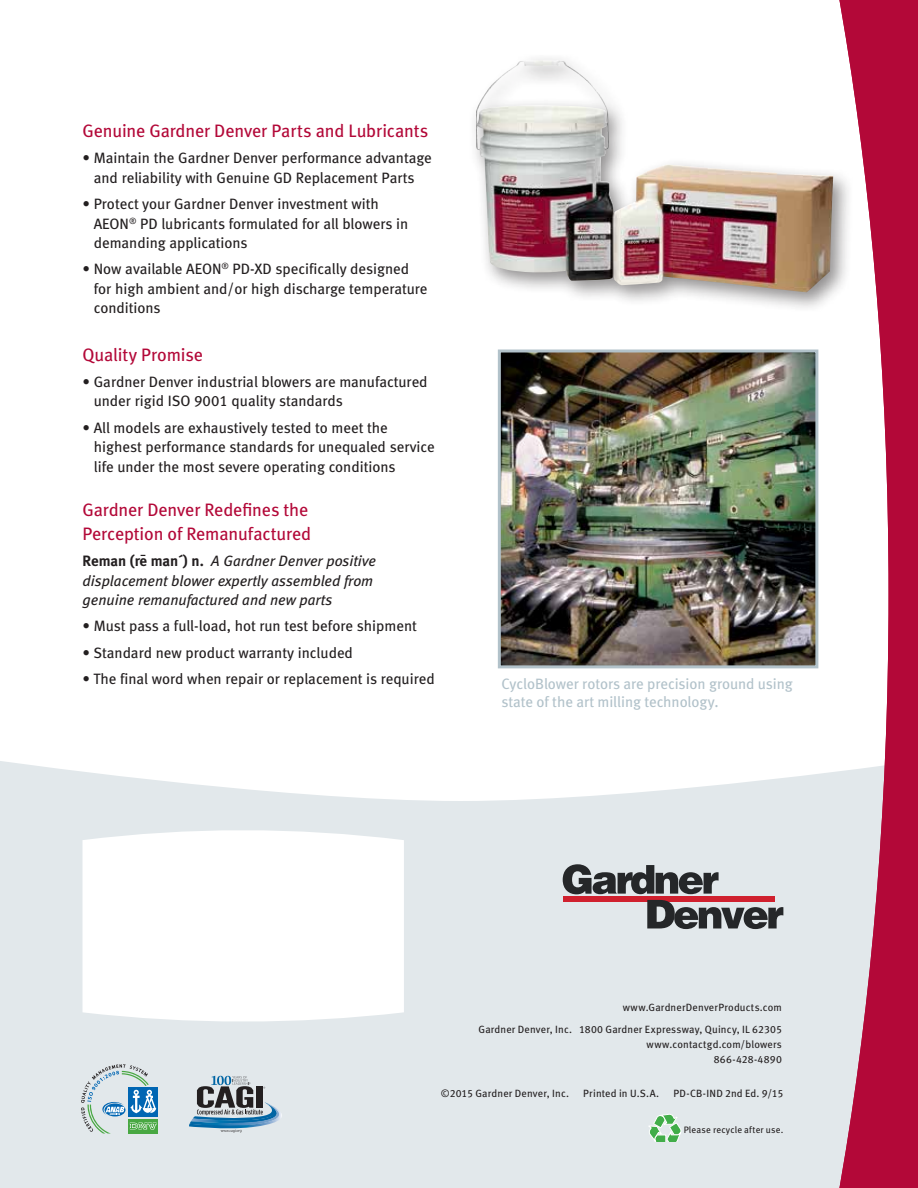
<style>
.page{position:relative;width:918px;height:1188px;background:#fff}
.page>*{position:absolute;margin:0;border:0;box-sizing:border-box;transform-origin:0 0}
.t1{font:18px/24px "Meta Book LF";letter-spacing:-.01em;color:#b30838}
.t2{font:15px/19.5px "Meta Book LF";color:#231f20}
.t3{font:italic 15px/19.5px "Meta Book LF";color:#231f20}
.t4{font:15px/18px "Meta Book LF";color:#b2c2ca}
.t5{font:10.5px/21.8px "Meta Book LF";letter-spacing:.015em;color:#231f20;text-align:right}
.t6{font:9.3px "Meta Book LF";letter-spacing:.02em;color:#231f20}
.s1{font-family:"Meta Bold LF";font-style:normal}
</style>
<div class="page">
<svg style="left:0;top:761px;width:837px;height:427px;background:#e4e9ec"></svg>
<svg style="left:83px;top:829px;width:321px;height:196px"></svg>
<svg style="left:837px;top:0;width:81px;height:1188px;fill:#b30838"></svg>
<div style="left:467px;top:52px;width:388px;height:261px;background:#231f20;opacity:.5"></div>
<img style="left:476px;top:60px;width:357px;height:232px">
<img style="left:502px;top:354px;width:312px;height:310px">
<div style="left:498px;top:350px;width:320px;height:318px;border:3px solid #b2c2ca"></div>
<div style="left:128px;top:1087px;width:30px;height:30px;background:#0066b3"></div>
<div style="left:128px;top:1119px;width:30px;height:15px;background:#48a842"></div>
<svg style="left:81px;top:1064px;width:76px;height:69px"></svg>
<svg style="left:189px;top:1076px;width:116px;height:57px;background:#a5b6c1"></svg>
<div style="left:563px;top:897px;width:212px;height:5px;background:#d0202e"></div>
<svg style="left:563px;top:864px;width:156px;height:30px;background:#787c7f"></svg>
<svg style="left:647px;top:900px;width:136px;height:29px;background:#777174"></svg>
<svg style="left:648px;top:1114px;width:33px;height:27px"></svg>
<p class="t1" style="left:82px;top:119px;width:347px">Genuine Gardner Denver Parts and Lubricants</p>
<p class="t2" style="left:82px;top:148px;width:351px;text-align:center">• Maintain the Gardner Denver performance advantage and reliability with Genuine GD Replacement Parts</p>
<p class="t2" style="left:94px;top:194px;width:316px;text-indent:-11px">• Protect your Gardner Denver investment with<br>AEON<sup>®</sup> PD lubricants formulated for all blowers in demanding applications</p>
<p class="t2" style="left:94px;top:259px;width:335px;text-indent:-11px">• Now available AEON<sup>®</sup> PD-XD specifically designed for high ambient and/or high discharge temperature conditions</p>
<p class="t1" style="left:82px;top:342px;width:122px">Quality Promise</p>
<p class="t2" style="left:94px;top:372px;width:335px;text-indent:-11px">• Gardner Denver industrial blowers are manufactured under rigid ISO 9001 quality standards</p>
<p class="t2" style="left:94px;top:418px;width:342px;text-indent:-11px">• All models are exhaustively tested to meet the highest performance standards for unequaled service life under the most severe operating conditions</p>
<p class="t1" style="left:82px;top:497px;width:230px">Gardner Denver Redefines the<br>Perception of Remanufactured</p>
<p class="t3" style="left:82px;top:551px;width:295px"><span class="s1">Reman (re¯ man´) n.</span> A Gardner Denver positive displacement blower expertly assembled from genuine remanufactured and new parts</p>
<p class="t2" style="left:82px;top:616px;width:336px">• Must pass a full-load, hot run test before shipment</p>
<p class="t2" style="left:82px;top:643px;width:272px">• Standard new product warranty included</p>
<p class="t2" style="left:82px;top:669px;width:354px">• The final word when repair or replacement is required</p>
<p class="t4" style="left:501px;top:674px;width:293px">CycloBlower rotors are precision ground using state of the art milling technology.</p>
<p class="t5" style="left:479px;top:997px;width:305px">www.GardnerDenverProducts.com<br>Gardner Denver, Inc. 1800 Gardner Expressway, Quincy, IL 62305</p>
<p class="t5" style="left:647px;top:1037px;width:137px;line-height:15px">www.contactgd.com/blowers<br>866-428-4890</p>
<p class="t5" style="left:441px;top:1082px;width:130px">©2015 Gardner Denver, Inc.</p>
<p class="t5" style="left:583px;top:1082px;width:78px">Printed in U.S.A.</p>
<p class="t5" style="left:673px;top:1082px;width:111px">PD-CB-IND 2nd Ed. 9/15</p>
<p class="t6" style="left:684px;top:1124px;width:101px">Please recycle after use.</p>
</div>
